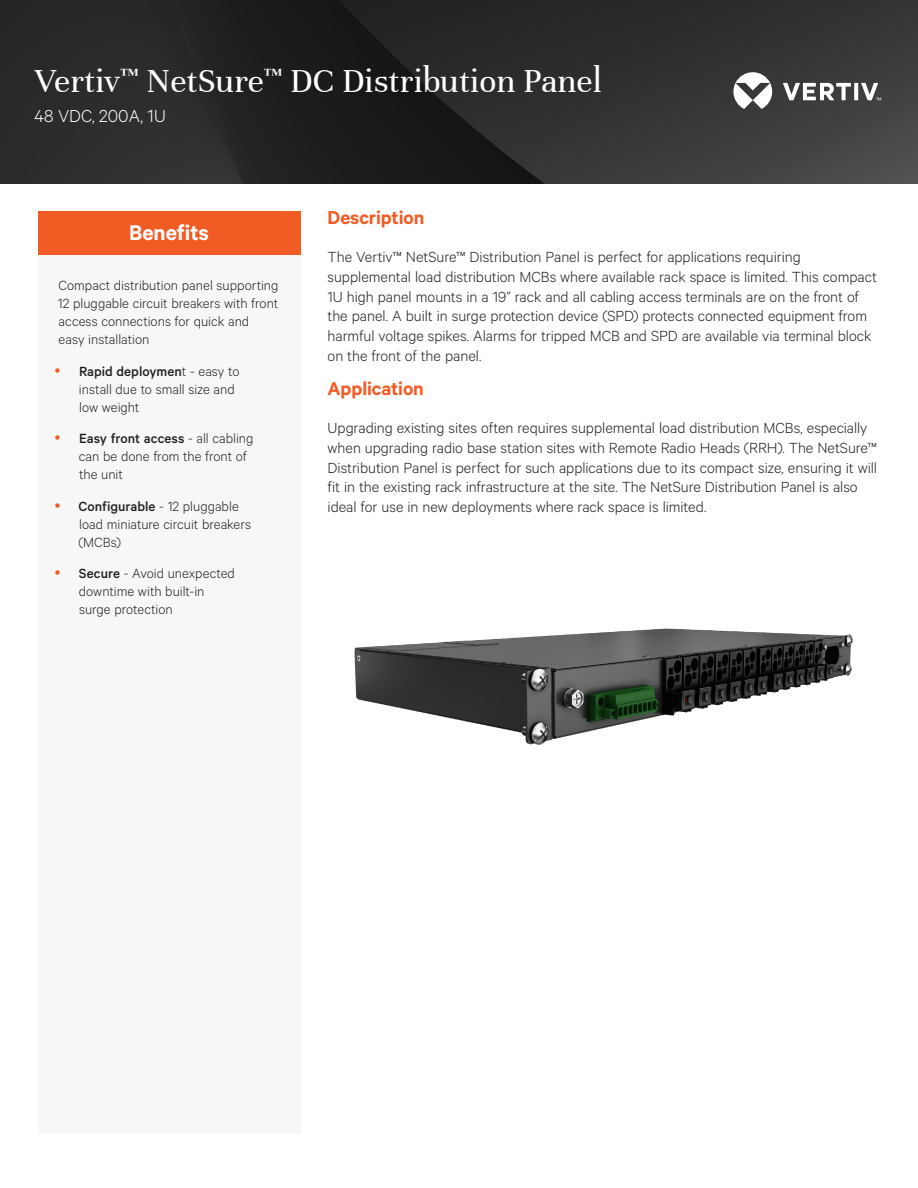
<style>
.page{position:relative;width:918px;height:1188px;background:#fff}
.page>*{position:absolute;margin:0;border:0;box-sizing:border-box;transform-origin:0 0}
.Vertiv_Header_Title{font:36px "Unna";color:#fff}
.Orange_Box_Heading{font:600 24px "Calibre";color:#fff}
.Vertiv_Orange_Main_Heading{font:600 21px "Calibre";letter-spacing:-.005em;color:#f15b24}
.Vertiv_Header_Subtitle{font:300 19.5px "Calibre";color:#fff}
.Vertiv_Body_Text{font:300 16.5px/19.8px "Calibre";color:#231f20}
.Gray_Column_Body_Text{font:300 15px/18px "Calibre";color:#231f20}
.s1{font-weight:500}
</style>
<div class="page">
<img style="left:0;top:0;width:918px;height:183px">
<svg style="left:733px;top:72px;width:148px;height:37px"></svg>
<div style="left:38px;top:254px;width:263px;height:880px;background:#f7f7f8"></div>
<div style="left:38px;top:211px;width:263px;height:43px;background:#f15b24"></div>
<img style="left:354px;top:628px;width:499px;height:117px">
<p class="Vertiv_Header_Title" style="left:35px;top:60px;width:569px">Vertiv<sup>™</sup> NetSure<sup>™</sup> DC Distribution Panel</p>
<p class="Vertiv_Header_Subtitle" style="left:34px;top:104px;width:133px">48 VDC, 200A, 1U</p>
<p class="Orange_Box_Heading" style="left:129px;top:219px;width:81px">Benefits</p>
<p class="Gray_Column_Body_Text" style="left:58px;top:276px;width:222px">Compact distribution panel supporting 12 pluggable circuit breakers with front access connections for quick and<br>easy installation</p>
<p class="Gray_Column_Body_Text" style="left:79px;top:361px;width:162px"><span class="s1">Rapid deploymen</span>t - easy to install due to small size and low weight</p>
<p class="Gray_Column_Body_Text" style="left:79px;top:429px;width:176px"><span class="s1">Easy front access</span> - all cabling can be done from the front of the unit</p>
<p class="Gray_Column_Body_Text" style="left:78px;top:496px;width:174px"><span class="s1">Configurable</span> - 12 pluggable load miniature circuit breakers (MCBs)</p>
<p class="Gray_Column_Body_Text" style="left:79px;top:564px;width:158px"><span class="s1">Secure</span> - Avoid unexpected downtime with built-in surge protection</p>
<p class="Vertiv_Orange_Main_Heading" style="left:328px;top:205px;width:98px">Description</p>
<p class="Vertiv_Body_Text" style="left:328px;top:246px;width:551px">The Vertiv™ NetSure™ Distribution Panel is perfect for applications requiring supplemental load distribution MCBs where available rack space is limited. This compact 1U high panel mounts in a 19” rack and all cabling access terminals are on the front of the panel. A built in surge protection device (SPD) protects connected equipment from harmful voltage spikes. Alarms for tripped MCB and SPD are available via terminal block on the front of the panel.</p>
<p class="Vertiv_Orange_Main_Heading" style="left:328px;top:376px;width:98px">Application</p>
<p class="Vertiv_Body_Text" style="left:328px;top:417px;width:551px">Upgrading existing sites often requires supplemental load distribution MCBs, especially when upgrading radio base station sites with Remote Radio Heads (RRH). The NetSure™ Distribution Panel is perfect for such applications due to its compact size, ensuring it will fit in the existing rack infrastructure at the site. The NetSure Distribution Panel is also ideal for use in new deployments where rack space is limited.</p>
</div>
